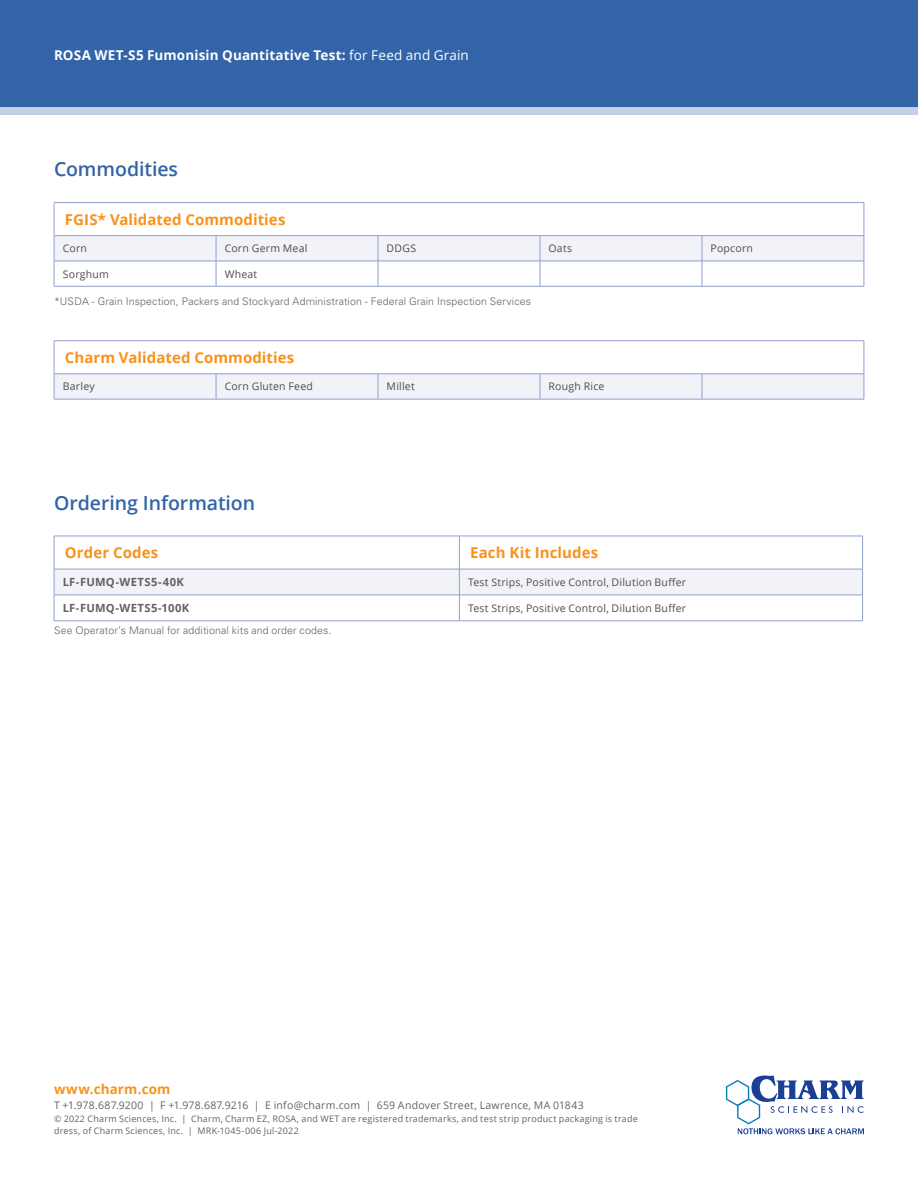
<style>
.page{position:relative;width:918px;height:1188px;background:#fff}
.page>*{position:absolute;margin:0;border:0;box-sizing:border-box;transform-origin:0 0}
.Subhead{font:600 19.5px "Open Sans";letter-spacing:-.005em;color:#3364a8}
.Paragraph_Style_1{font:700 15px "Open Sans";letter-spacing:.005em;color:#f7931d}
.Footer_Legal{font:700 13.5px "Open Sans";letter-spacing:.01em;color:#fff}
.Footer_Legal-2{font:700 13.5px "Open Sans";letter-spacing:.01em;color:#f7931d}
.Paragraph_Style_1-2{font:700 11.25px "Open Sans";letter-spacing:.035em;color:#636266}
.t1{font:10.5px "Open Sans";letter-spacing:.02em;color:#4d4d4d}
.Body_Text{font:300 10.5px "Univers LT Std";letter-spacing:.015em;color:#636266}
.Footer_Legal-3{font:10.5px "Open Sans";letter-spacing:.02em;color:#636266}
.Footer_Legal-4{font:9px/12.8px "Open Sans";letter-spacing:.025em;color:#636266}
.s1{font-weight:400}
</style>
<div class="page">
<div style="left:0;top:8px;width:918px;height:107px;background:#c2d0e5"></div>
<div style="left:0;top:0;width:918px;height:107px;background:#3364a8"></div>
<svg style="left:726px;top:1075px;width:138px;height:59px"></svg>
<hr style="left:54px;top:536px;width:405px;height:1px;background:#92a0cb">
<hr style="left:54px;top:536px;width:1px;height:33px;background:#92a0cb">
<hr style="left:459px;top:536px;width:404px;height:1px;background:#92a0cb">
<hr style="left:459px;top:536px;width:1px;height:33px;background:#92a0cb">
<hr style="left:862px;top:536px;width:1px;height:33px;background:#92a0cb">
<svg style="left:54px;top:569px;width:809px;height:52px"></svg>
<hr style="left:54px;top:621px;width:405px;height:1px;background:#92a0cb">
<hr style="left:459px;top:621px;width:404px;height:1px;background:#92a0cb">
<hr style="left:54px;top:202px;width:162px;height:1px;background:#92a0cb">
<hr style="left:54px;top:203px;width:1px;height:33px;background:#92a0cb">
<hr style="left:216px;top:202px;width:162px;height:1px;background:#92a0cb">
<hr style="left:378px;top:202px;width:162px;height:1px;background:#92a0cb">
<hr style="left:540px;top:202px;width:162px;height:1px;background:#92a0cb">
<hr style="left:702px;top:202px;width:162px;height:1px;background:#92a0cb">
<hr style="left:864px;top:203px;width:1px;height:33px;background:#92a0cb">
<hr style="left:54px;top:235px;width:162px;height:1px;background:#92a0cb">
<hr style="left:216px;top:235px;width:162px;height:1px;background:#92a0cb">
<hr style="left:378px;top:235px;width:162px;height:1px;background:#92a0cb">
<hr style="left:540px;top:235px;width:162px;height:1px;background:#92a0cb">
<hr style="left:702px;top:235px;width:162px;height:1px;background:#92a0cb">
<svg style="left:54px;top:236px;width:811px;height:50px"></svg>
<hr style="left:54px;top:286px;width:162px;height:1px;background:#92a0cb">
<hr style="left:216px;top:286px;width:162px;height:1px;background:#92a0cb">
<hr style="left:378px;top:286px;width:162px;height:1px;background:#92a0cb">
<hr style="left:702px;top:286px;width:162px;height:1px;background:#92a0cb">
<hr style="left:540px;top:286px;width:162px;height:1px;background:#92a0cb">
<hr style="left:54px;top:340px;width:162px;height:1px;background:#92a0cb">
<hr style="left:54px;top:341px;width:1px;height:33px;background:#92a0cb">
<hr style="left:216px;top:340px;width:162px;height:1px;background:#92a0cb">
<hr style="left:378px;top:340px;width:162px;height:1px;background:#92a0cb">
<hr style="left:540px;top:340px;width:162px;height:1px;background:#92a0cb">
<hr style="left:702px;top:340px;width:162px;height:1px;background:#92a0cb">
<hr style="left:864px;top:341px;width:1px;height:33px;background:#92a0cb">
<svg style="left:54px;top:374px;width:811px;height:25px"></svg>
<hr style="left:54px;top:399px;width:162px;height:1px;background:#92a0cb">
<hr style="left:216px;top:399px;width:162px;height:1px;background:#92a0cb">
<hr style="left:378px;top:399px;width:162px;height:1px;background:#92a0cb">
<hr style="left:540px;top:399px;width:162px;height:1px;background:#92a0cb">
<hr style="left:702px;top:399px;width:162px;height:1px;background:#92a0cb">
<p class="Footer_Legal" style="left:54px;top:45px;width:416px">ROSA WET-S5 Fumonisin Quantitative Test: <span class="s1">for Feed and Grain</span></p>
<p class="Subhead" style="left:54px;top:156px;width:126px">Commodities</p>
<p class="Paragraph_Style_1" style="left:65px;top:209px;width:222px">FGIS* Validated Commodities</p>
<p class="t1" style="left:63px;top:241px;width:26px">Corn</p>
<p class="t1" style="left:225px;top:241px;width:84px">Corn Germ Meal</p>
<p class="t1" style="left:387px;top:241px;width:31px">DDGS</p>
<p class="t1" style="left:549px;top:241px;width:25px">Oats</p>
<p class="t1" style="left:711px;top:241px;width:44px">Popcorn</p>
<p class="t1" style="left:63px;top:267px;width:48px">Sorghum</p>
<p class="t1" style="left:225px;top:267px;width:34px">Wheat</p>
<p class="Body_Text" style="left:54px;top:295px;width:479px">*USDA - Grain Inspection, Packers and Stockyard Administration - Federal Grain Inspection Services</p>
<p class="Paragraph_Style_1" style="left:65px;top:347px;width:231px">Charm Validated Commodities</p>
<p class="t1" style="left:63px;top:379px;width:34px">Barley</p>
<p class="t1" style="left:225px;top:379px;width:90px">Corn Gluten Feed</p>
<p class="t1" style="left:387px;top:379px;width:30px">Millet</p>
<p class="t1" style="left:549px;top:379px;width:57px">Rough Rice</p>
<p class="Subhead" style="left:54px;top:489px;width:203px">Ordering Information</p>
<p class="Paragraph_Style_1" style="left:65px;top:542px;width:95px">Order Codes</p>
<p class="Paragraph_Style_1" style="left:470px;top:542px;width:130px">Each Kit Includes</p>
<p class="Paragraph_Style_1-2" style="left:63px;top:574px;width:123px">LF-FUMQ-WETS5-40K</p>
<p class="t1" style="left:468px;top:575px;width:220px">Test Strips, Positive Control, Dilution Buffer</p>
<p class="Paragraph_Style_1-2" style="left:63px;top:600px;width:128px">LF-FUMQ-WETS5-100K</p>
<p class="t1" style="left:468px;top:601px;width:220px">Test Strips, Positive Control, Dilution Buffer</p>
<p class="Body_Text" style="left:54px;top:624px;width:279px">See Operator’s Manual for additional kits and order codes.</p>
<p class="Footer_Legal-2" style="left:54px;top:1079px;width:118px">www.charm.com</p>
<p class="Footer_Legal-3" style="left:54px;top:1098px;width:531px">T +1.978.687.9200 | F +1.978.687.9216 | E info@charm.com | 659 Andover Street, Lawrence, MA 01843</p>
<p class="Footer_Legal-4" style="left:54px;top:1112px;width:585px">© 2022 Charm Sciences, Inc. | Charm, Charm EZ, ROSA, and WET are registered trademarks, and test strip product packaging is trade dress, of Charm Sciences, Inc. | MRK-1045-006 Jul-2022</p>
</div>
